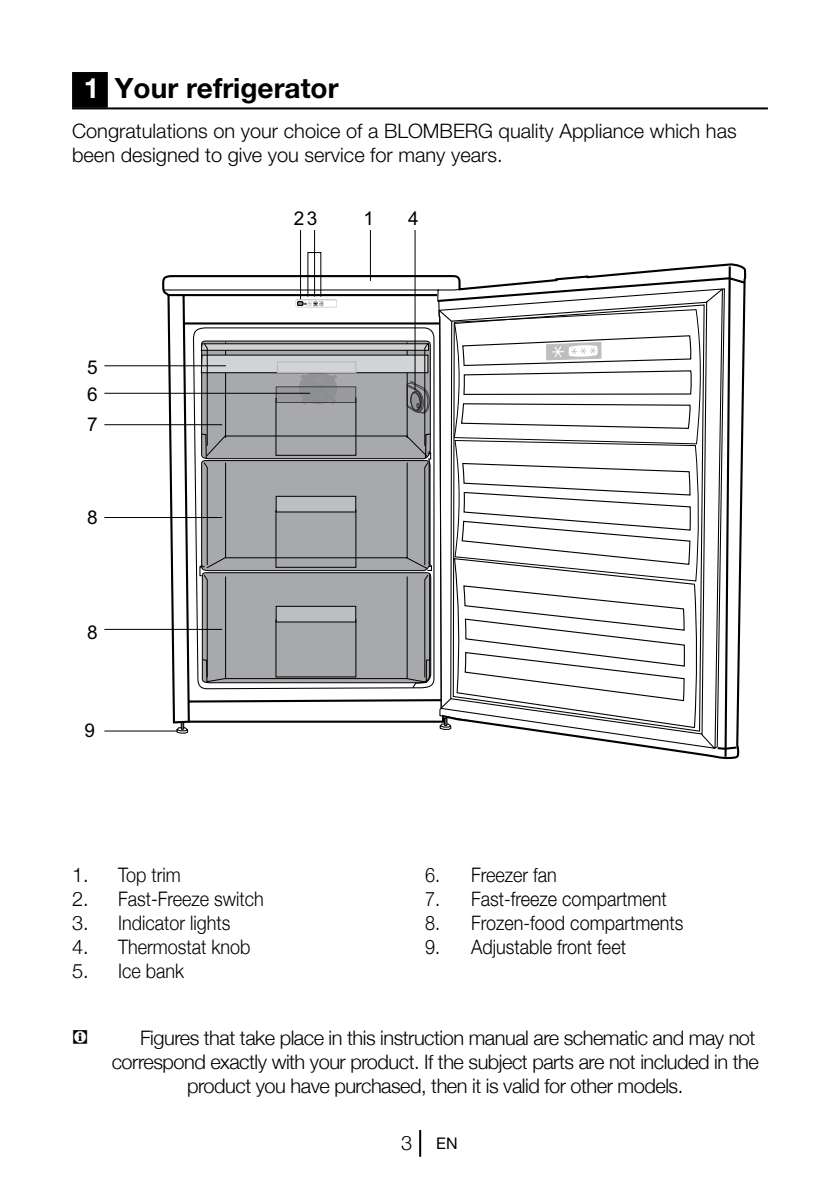
<style>
.page{position:relative;width:840px;height:1191px;background:#fff}
.page>*{position:absolute;margin:0;border:0;box-sizing:border-box;transform-origin:0 0}
.t1{font:700 28px "Helvetica Neue LT Pro";color:#000}
.t2{font:300 20px "Helvetica Neue";letter-spacing:-.025em;color:#000}
.t3{font:300 20px/24px "Helvetica Neue LT Pro";color:#000}
.t4{font:300 20px "Helvetica Neue LT Pro";color:#000;scale:.9 1}
.t5{font:300 20px "Helvetica Neue";color:#000}
.t6{font:300 20px "Helvetica Neue";color:#000;scale:.9 1}
.t7{font:20px "ZIWARNUN";color:#000}
.t8{font:19px "Arial";color:#000}
.t9{font:16px "Helvetica Neue";color:#000}
.s1{color:#fff}
.s2{font-weight:300;font-size:20px}
</style>
<div class="page">
<hr style="left:419px;top:1130px;width:2px;height:26px;background:#000">
<div style="left:73px;top:73px;width:34px;height:34px;background:#000"></div>
<div style="left:72px;top:72px;width:36px;height:36px;border:2px solid #000"></div>
<hr style="left:72px;top:107px;width:695px;height:2px;background:#000">
<hr style="left:104px;top:393px;width:206px;height:1px;background:#000">
<hr style="left:104px;top:730px;width:73px;height:1px;background:#000">
<hr style="left:104px;top:629px;width:118px;height:1px;background:#000">
<hr style="left:104px;top:517px;width:118px;height:1px;background:#000">
<svg style="left:163px;top:288px;width:35px;height:434px"></svg>
<svg style="left:181px;top:293px;width:17px;height:432px"></svg>
<svg style="left:192px;top:327px;width:6px;height:363px"></svg>
<hr style="left:104px;top:365px;width:122px;height:1px;background:#000">
<hr style="left:104px;top:424px;width:118px;height:1px;background:#000">
<svg style="left:198px;top:230px;width:549px;height:529px"></svg>
<h1 class="t1" style="left:84px;top:70px;width:256px"><span class="s1">1</span> Your refrigerator</h1>
<p class="t3" style="left:72px;top:118px;width:665px">Congratulations on your choice of a BLOMBERG quality Appliance which has been designed to give you service for many years.</p>
<p class="t8" style="left:293px;top:207px;width:25px">23</p>
<p class="t8" style="left:363px;top:207px;width:12px">1</p>
<p class="t8" style="left:408px;top:207px;width:12px">4</p>
<p class="t8" style="left:87px;top:356px;width:12px">5</p>
<p class="t8" style="left:87px;top:383px;width:12px">6</p>
<p class="t8" style="left:87px;top:413px;width:12px">7</p>
<p class="t8" style="left:87px;top:506px;width:12px">8</p>
<p class="t8" style="left:87px;top:621px;width:12px">8</p>
<p class="t8" style="left:84px;top:719px;width:12px">9</p>
<p class="t2" style="left:72px;top:862px;width:110px">1. Top trim</p>
<p class="t5" style="left:72px;top:886px;width:193px">2. Fast-Freeze switch</p>
<p class="t5" style="left:72px;top:910px;width:160px">3. Indicator lights</p>
<p class="t5" style="left:72px;top:934px;width:180px">4. Thermostat knob</p>
<p class="t2" style="left:72px;top:958px;width:114px">5. Ice bank</p>
<p class="t6" style="left:425px;top:862px;width:148px">6. Freezer fan</p>
<p class="t4" style="left:425px;top:886px;width:270px">7. Fast-freeze compartment</p>
<p class="t4" style="left:425px;top:910px;width:288px">8. Frozen-food compartments</p>
<p class="t4" style="left:425px;top:934px;width:224px">9. Adjustable front feet</p>
<p class="t7" style="left:72px;top:1026px;width:19px">C</p>
<p class="t2" style="left:140px;top:1025px;width:616px">Figures that take place in this instruction manual are schematic and may not</p>
<p class="t2" style="left:112px;top:1049px;width:648px">correspond exactly with your product. If the subject parts are not included in the</p>
<p class="t2" style="left:187px;top:1073px;width:497px">product you have purchased, then it is valid for other models.</p>
<p class="t9" style="left:401px;top:1133px;width:58px"><span class="s2">3</span> EN</p>
</div>
